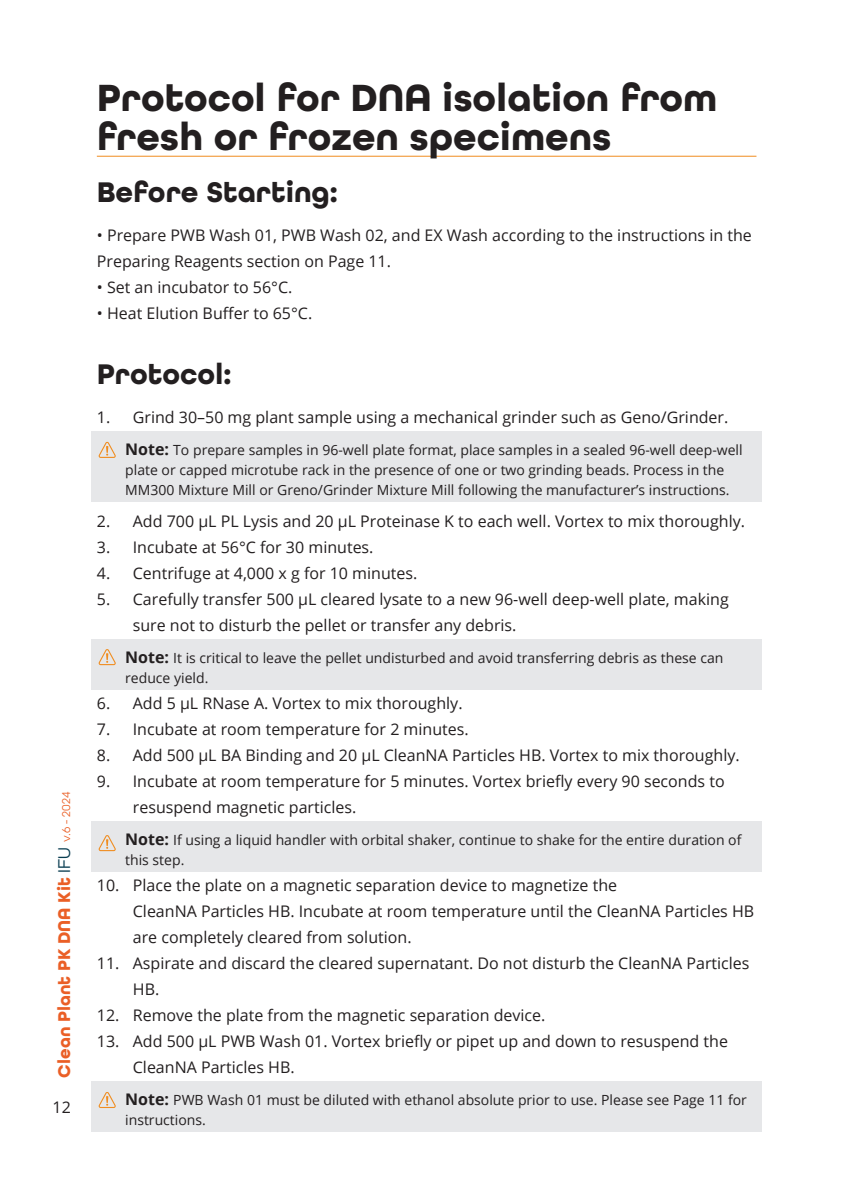
<style>
.page{position:relative;width:842px;height:1191px;background:#fff}
.page>*{position:absolute;margin:0;border:0;box-sizing:border-box;transform-origin:0 0}
.H2-CLNA{font:700 40px/39px "All Round Gothic";color:#231f20}
.h3_rounded{font:700 30px "All Round Gothic";color:#231f20}
.t1{font:700 18px "All Round Gothic";color:#ea5f26}
.p-CLNA{font:16px/26px "Open Sans";color:#231f20}
.Note_numbered_list{font:14px/20px "Open Sans";color:#231f20}
.s1{font-weight:400;color:#093d51}
.s2{font-weight:400;font-size:12px}
.s3{font-weight:700;font-size:16px}
</style>
<div class="page">
<hr style="left:97px;top:156px;width:659px;height:1px;background:#f08d20">
<div style="left:91px;top:431px;width:671px;height:70px;background:#e6e7e9"></div>
<div style="left:91px;top:639px;width:671px;height:50px;background:#e6e7e9"></div>
<div style="left:91px;top:821px;width:671px;height:50px;background:#e6e7e9"></div>
<div style="left:91px;top:1081px;width:671px;height:50px;background:#e6e7e9"></div>
<svg style="left:98px;top:441px;width:18px;height:17px"></svg>
<svg style="left:98px;top:649px;width:18px;height:16px"></svg>
<svg style="left:98px;top:835px;width:18px;height:16px"></svg>
<svg style="left:98px;top:1092px;width:18px;height:16px"></svg>
<p class="t1" style="left:53px;top:1077px;width:287px;rotate:-90deg">Clean Plant PK DNA Kit <span class="s1">IFU</span> <span class="s2">v.6 - 2024</span></p>
<p class="p-CLNA" style="left:53px;top:1093px;width:20px">12</p>
<p class="H2-CLNA" style="left:97px;top:78px;width:622px">Protocol for DNA isolation from fresh or frozen specimens</p>
<p class="h3_rounded" style="left:97px;top:174px;width:242px">Before Starting:</p>
<p class="p-CLNA" style="left:97px;top:222px;width:656px">• Prepare PWB Wash 01, PWB Wash 02, and EX Wash according to the instructions in the<br>Preparing Reagents section on Page 11.</p>
<p class="p-CLNA" style="left:97px;top:274px;width:197px">• Set an incubator to 56°C.</p>
<p class="p-CLNA" style="left:97px;top:300px;width:217px">• Heat Elution Buffer to 65°C.</p>
<p class="h3_rounded" style="left:97px;top:356px;width:136px">Protocol:</p>
<p class="p-CLNA" style="left:97px;top:404px;width:633px">1. Grind 30–50 mg plant sample using a mechanical grinder such as Geno/Grinder.</p>
<p class="Note_numbered_list" style="left:125px;top:439px;width:619px"><span class="s3">Note:</span> To prepare samples in 96-well plate format, place samples in a sealed 96-well deep-well plate or capped microtube rack in the presence of one or two grinding beads. Process in the<br>MM300 Mixture Mill or Greno/Grinder Mixture Mill following the manufacturer’s instructions.</p>
<p class="p-CLNA" style="left:97px;top:508px;width:650px">2. Add 700 μL PL Lysis and 20 µL Proteinase K to each well. Vortex to mix thoroughly.</p>
<p class="p-CLNA" style="left:97px;top:534px;width:278px">3. Incubate at 56°C for 30 minutes.</p>
<p class="p-CLNA" style="left:97px;top:560px;width:322px">4. Centrifuge at 4,000 x g for 10 minutes.</p>
<p class="p-CLNA" style="left:133px;top:586px;width:597px;text-indent:-36px">5. Carefully transfer 500 μL cleared lysate to a new 96-well deep-well plate, making sure not to disturb the pellet or transfer any debris.</p>
<p class="Note_numbered_list" style="left:125px;top:647px;width:600px"><span class="s3">Note:</span> It is critical to leave the pellet undisturbed and avoid transferring debris as these can reduce yield.</p>
<p class="p-CLNA" style="left:97px;top:690px;width:367px">6. Add 5 µL RNase A. Vortex to mix thoroughly.</p>
<p class="p-CLNA" style="left:97px;top:716px;width:373px">7. Incubate at room temperature for 2 minutes.</p>
<p class="p-CLNA" style="left:97px;top:742px;width:644px">8. Add 500 μL BA Binding and 20 μL CleanNA Particles HB. Vortex to mix thoroughly.</p>
<p class="p-CLNA" style="left:133px;top:768px;width:593px;text-indent:-36px">9. Incubate at room temperature for 5 minutes. Vortex briefly every 90 seconds to resuspend magnetic particles.</p>
<p class="Note_numbered_list" style="left:125px;top:829px;width:618px"><span class="s3">Note:</span> If using a liquid handler with orbital shaker, continue to shake for the entire duration of this step.</p>
<p class="p-CLNA" style="left:133px;top:872px;width:623px;text-indent:-36px">10. Place the plate on a magnetic separation device to magnetize the<br>CleanNA Particles HB. Incubate at room temperature until the CleanNA Particles HB are completely cleared from solution.</p>
<p class="p-CLNA" style="left:133px;top:950px;width:618px;text-indent:-36px">11. Aspirate and discard the cleared supernatant. Do not disturb the CleanNA Particles<br>HB.</p>
<p class="p-CLNA" style="left:97px;top:1002px;width:450px">12. Remove the plate from the magnetic separation device.</p>
<p class="p-CLNA" style="left:133px;top:1028px;width:597px;text-indent:-36px">13. Add 500 μL PWB Wash 01. Vortex briefly or pipet up and down to resuspend the<br>CleanNA Particles HB.</p>
<p class="Note_numbered_list" style="left:125px;top:1089px;width:623px"><span class="s3">Note:</span> PWB Wash 01 must be diluted with ethanol absolute prior to use. Please see Page 11 for instructions.</p>
</div>
